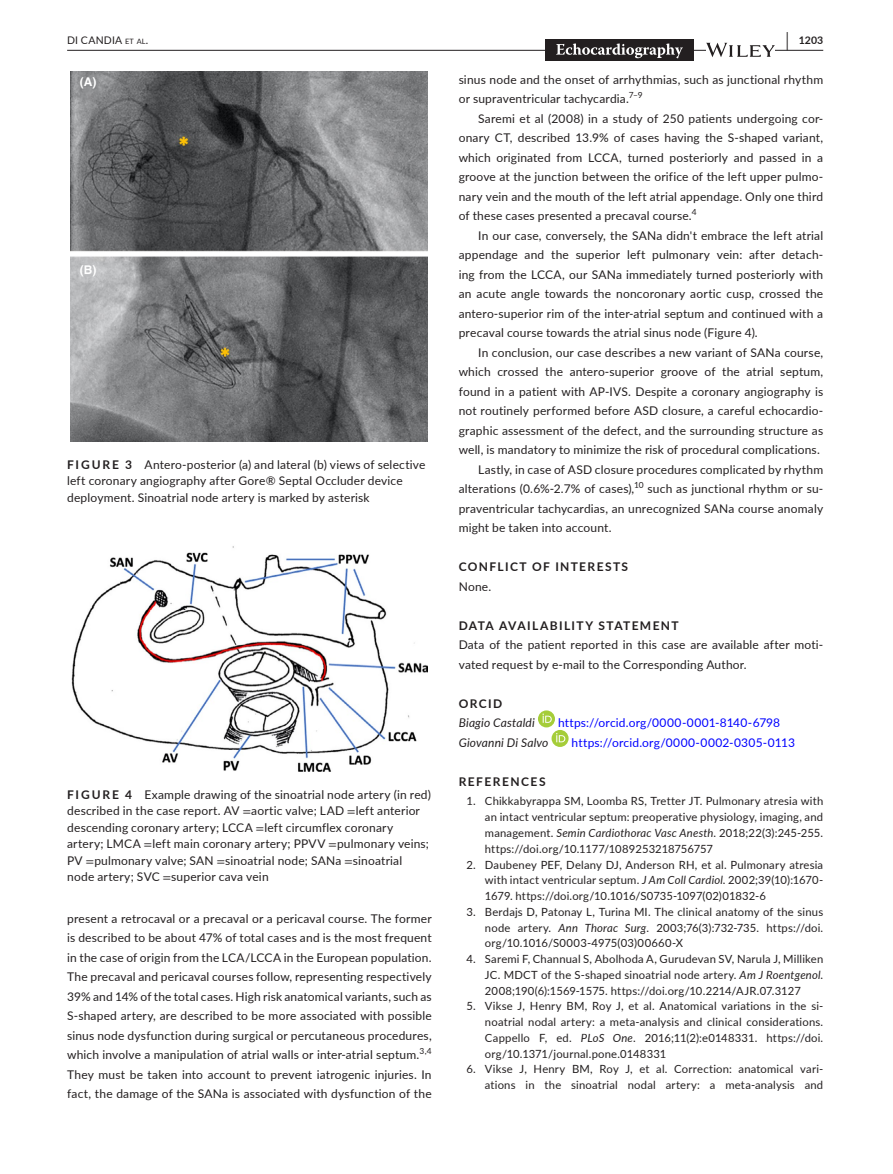
<style>
.page{position:relative;width:893px;height:1174px;background:#fff}
.page>*{position:absolute;margin:0;border:0;box-sizing:border-box;transform-origin:0 0}
.t1{font:700 19.5px "Lato";color:#231f20;scale:.48 1}
.t2{font:12px/19.5px "Lato";letter-spacing:.015em;color:#231f20;text-align:justify}
.t3{font:12px "Lato";letter-spacing:.015em;color:#00f}
.t4{font:700 12px "Lato";letter-spacing:.115em;color:#231f20}
.t5{font:italic 12px "Lato";letter-spacing:.015em;color:#231f20}
.t6{font:700 12px "Helvetica";color:#fff}
.t7{font:11.25px/15.8px "Lato";letter-spacing:.015em;color:#231f20;text-align:justify}
.t8{font:10.5px "Lato";letter-spacing:.02em;color:#231f20}
.t9{font:700 10.5px "Lato";color:#231f20}
.t10{font:8.4px "Lato";color:#231f20}
.s1{font-size:7.35px}
.s2{font-weight:700}
.s3{font-family:"STIX"}
.s4{font-style:italic}
</style>
<div class="page">
<hr style="left:67px;top:50px;width:756px;height:1px;background:#231f20">
<div style="left:545px;top:40px;width:149px;height:21px;background:#231f20"></div>
<svg style="left:556px;top:43px;width:127px;height:15px"></svg>
<svg style="left:706px;top:43px;width:69px;height:14px"></svg>
<div style="left:538px;top:710px;width:17px;height:17px;background:#a5cd39;border-radius:50%"></div>
<svg style="left:542px;top:713px;width:10px;height:10px"></svg>
<svg style="left:552px;top:730px;width:17px;height:17px"></svg>
<svg style="left:556px;top:733px;width:9px;height:9px"></svg>
<div style="left:67px;top:72px;width:365px;height:370px;background:linear-gradient(to bottom,#fff,#fff)"></div>
<img style="left:71px;top:72px;width:357px;height:370px">
<img style="left:71px;top:546px;width:357px;height:225px">
<h1 class="t1" style="left:786px;top:25px;width:7px">|</h1>
<p class="t8" style="left:67px;top:33px;width:83px">DI CANDIA <span class="s1">et al</span>.</p>
<p class="t9" style="left:799px;top:33px;width:26px">1203</p>
<p class="t6" style="left:80px;top:75px;width:18px">(A)</p>
<p class="t6" style="left:80px;top:262px;width:18px">(B)</p>
<p class="t2" style="left:67px;top:455px;width:360px;line-height:16.5px;text-align:left"><span class="s2">FIGURE 3</span> Antero-posterior (a) and lateral (b) views of selective left coronary angiography after Gore® Septal Occluder device deployment. Sinoatrial node artery is marked by asterisk</p>
<p class="t2" style="left:67px;top:785px;width:365px;line-height:16.5px;text-align:left"><span class="s2">FIGURE 4</span> Example drawing of the sinoatrial node artery (in red) described in the case report. AV <span class="s3">=</span>aortic valve; LAD <span class="s3">=</span>left anterior descending coronary artery; LCCA <span class="s3">=</span>left circumflex coronary artery; LMCA <span class="s3">=</span>left main coronary artery; PPVV <span class="s3">=</span>pulmonary veins; PV <span class="s3">=</span>pulmonary valve; SAN <span class="s3">=</span>sinoatrial node; SANa <span class="s3">=</span>sinoatrial node artery; SVC <span class="s3">=</span>superior cava vein</p>
<p class="t2" style="left:67px;top:908px;width:366px">present a retrocaval or a precaval or a pericaval course. The former is described to be about 47% of total cases and is the most frequent in the case of origin from the LCA/LCCA in the European population.<br>The precaval and pericaval courses follow, representing respectively 39% and 14% of the total cases. High risk anatomical variants, such as S-shaped artery, are described to be more associated with possible sinus node dysfunction during surgical or percutaneous procedures, which involve a manipulation of atrial walls or inter-atrial septum.<sup>3,4<br></sup>They must be taken into account to prevent iatrogenic injuries. In fact, the damage of the SANa is associated with dysfunction of the</p>
<p class="t2" style="left:459px;top:69px;width:366px">sinus node and the onset of arrhythmias, such as junctional rhythm or supraventricular tachycardia.</p>
<p class="t10" style="left:629px;top:89px;width:15px">7–9</p>
<p class="t2" style="left:459px;top:108px;width:366px;text-indent:20px">Saremi et al (2008) in a study of 250 patients undergoing cor&shy;onary CT, described 13.9% of cases having the S-shaped variant, which originated from LCCA, turned posteriorly and passed in a groove at the junction between the orifice of the left upper pulmo&shy;nary vein and the mouth of the left atrial appendage. Only one third of these cases presented a precaval course.</p>
<p class="t10" style="left:692px;top:206px;width:6px">4</p>
<p class="t2" style="left:459px;top:225px;width:366px;text-indent:20px">In our case, conversely, the SANa didn't embrace the left atrial appendage and the superior left pulmonary vein: after detach&shy;ing from the LCCA, our SANa immediately turned posteriorly with an acute angle towards the noncoronary aortic cusp, crossed the antero-superior rim of the inter-atrial septum and continued with a precaval course towards the atrial sinus node (Figure 4).</p>
<p class="t2" style="left:478px;top:342px;width:347px">In conclusion, our case describes a new variant of SANa course,</p>
<p class="t2" style="left:459px;top:362px;width:366px">which crossed the antero-superior groove of the atrial septum,</p>
<p class="t2" style="left:459px;top:381px;width:366px">found in a patient with AP-IVS. Despite a coronary angiography is</p>
<p class="t2" style="left:459px;top:401px;width:366px">not routinely performed before ASD closure, a careful echocardio-</p>
<p class="t2" style="left:459px;top:420px;width:366px">graphic assessment of the defect, and the surrounding structure as</p>
<p class="t2" style="left:459px;top:440px;width:363px">well, is mandatory to minimize the risk of procedural complications.</p>
<p class="t2" style="left:478px;top:459px;width:347px">Lastly, in case of ASD closure procedures complicated by rhythm</p>
<p class="t2" style="left:459px;top:479px;width:177px">alterations (0.6%-2.7% of cases),</p>
<p class="t10" style="left:634px;top:479px;width:11px">10</p>
<p class="t2" style="left:459px;top:479px;width:366px;text-indent:189px">such as junctional rhythm or su&shy;praventricular tachycardias, an unrecognized SANa course anomaly might be taken into account.</p>
<p class="t4" style="left:459px;top:558px;width:171px">CONFLICT OF INTERESTS</p>
<p class="t2" style="left:459px;top:576px;width:34px">None.</p>
<p class="t4" style="left:459px;top:616px;width:221px">DATA AVAILABILITY STATEMENT</p>
<p class="t2" style="left:459px;top:635px;width:366px">Data of the patient reported in this case are available after moti&shy;vated request by e-mail to the Corresponding Author.</p>
<p class="t4" style="left:459px;top:694px;width:45px">ORCID</p>
<p class="t5" style="left:459px;top:714px;width:78px">Biagio Castaldi</p>
<p class="t3" style="left:558px;top:714px;width:224px">https://orcid.org/0000-0001-8140-6798</p>
<p class="t5" style="left:459px;top:734px;width:91px">Giovanni Di Salvo</p>
<p class="t3" style="left:572px;top:734px;width:225px">https://orcid.org/0000-0002-0305-0113</p>
<p class="t4" style="left:459px;top:772px;width:88px">REFERENCES</p>
<p class="t7" style="left:485px;top:793px;width:340px;text-indent:-18px">1. Chikkabyrappa SM, Loomba RS, Tretter JT. Pulmonary atresia with an intact ventricular septum: preoperative physiology, imaging, and management. <span class="s4">Semin Cardiothorac Vasc Anesth</span>. 2018;22(3):245-255. https://doi.org/10.1177/1089253218756757</p>
<p class="t7" style="left:485px;top:856px;width:340px;text-indent:-18px">2. Daubeney PEF, Delany DJ, Anderson RH, et al. Pulmonary atresia with intact ventricular septum. <span class="s4">J Am Coll Cardiol</span>. 2002;39(10):1670- 1679. https://doi.org/10.1016/S0735-1097(02)01832-6</p>
<p class="t7" style="left:485px;top:903px;width:340px;text-indent:-18px">3. Berdajs D, Patonay L, Turina MI. The clinical anatomy of the sinus node artery. <span class="s4">Ann Thorac Surg</span>. 2003;76(3):732-735. https://doi. org/10.1016/S0003-4975(03)00660-X</p>
<p class="t7" style="left:485px;top:950px;width:340px;text-indent:-18px">4. Saremi F, Channual S, Abolhoda A, Gurudevan SV, Narula J, Milliken JC. MDCT of the S-shaped sinoatrial node artery. <span class="s4">Am J Roentgenol</span>.<br>2008;190(6):1569-1575. https://doi.org/10.2214/AJR.07.3127</p>
<p class="t7" style="left:485px;top:997px;width:340px;text-indent:-18px">5. Vikse J, Henry BM, Roy J, et al. Anatomical variations in the si&shy;noatrial nodal artery: a meta-analysis and clinical considerations.<br>Cappello F, ed. <span class="s4">PLoS One</span>. 2016;11(2):e0148331. https://doi. org/10.1371/journal.pone.0148331</p>
<p class="t7" style="left:466px;top:1060px;width:358px;text-align:right">6. Vikse J, Henry BM, Roy J, et al. Correction: anatomical vari&shy;ations in the sinoatrial nodal artery: a meta-analysis and</p>
</div>
